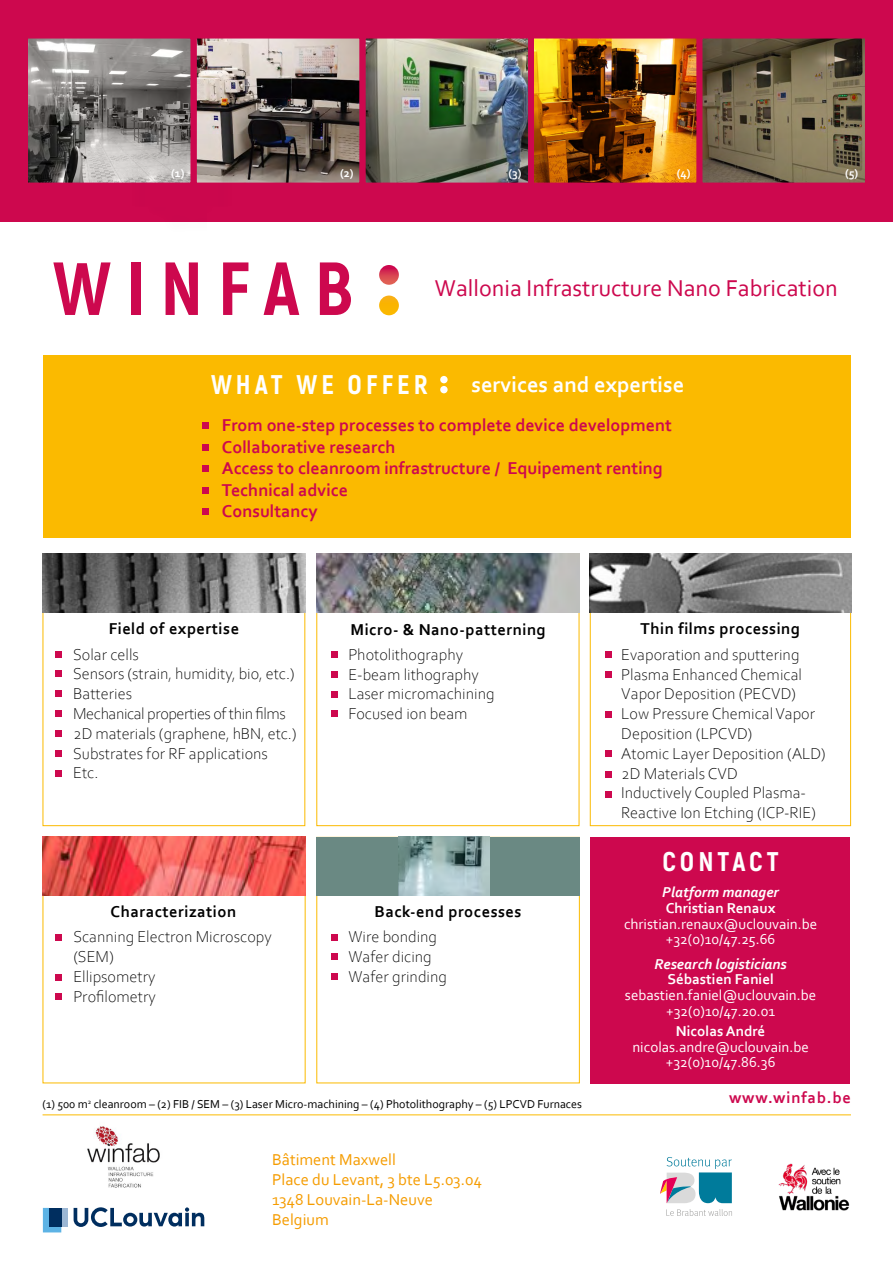
<style>
.page{position:relative;width:893px;height:1263px;background:#fff}
.page>*{position:absolute;margin:0;border:0;box-sizing:border-box;transform-origin:0 0}
.t1{font:800 75px "Akrobat";letter-spacing:.205em;color:#cd084e}
.t2{font:800 27px "Akrobat";letter-spacing:.15em;color:#fff}
.t3{font:24px "Corbel";color:#cd084e}
.t4{font:700 22.5px "Corbel";color:#fff}
.t5{font:700 18px/21.6px "Corbel";color:#cd084e}
.t6{font:300 16.5px/19.8px "Corbel";color:#000}
.t7{font:700 16.5px "Corbel";letter-spacing:.03em;color:#000}
.t8{font:16.5px/19.8px "Corbel";color:#f59c00}
.t9{font:700 16.5px "Corbel";letter-spacing:.05em;color:#cd084e}
.t10{font:15px/15.8px "Corbel";color:#fff;text-align:center}
.t11{font:700 15px "Corbel";color:#fff}
.t12{font:italic 700 15px "Corbel";color:#fff}
.t13{font:12px "Corbel";color:#000}
.t14{font:700 12px "Corbel";color:#fff}
</style>
<div class="page">
<img style="left:778px;top:1163px;width:72px;height:48px">
<svg style="left:666px;top:1209px;width:66px;height:7px"></svg>
<svg style="left:660px;top:1157px;width:72px;height:46px"></svg>
<div style="left:61px;top:1208px;width:6px;height:18px;background:#9cb7d4"></div>
<svg style="left:43px;top:1208px;width:18px;height:24px"></svg>
<div style="left:49px;top:1208px;width:12px;height:18px;background:#002e5f"></div>
<svg style="left:74px;top:1207px;width:130px;height:20px"></svg>
<div style="left:0;top:0;width:893px;height:221px;background:#cd084e"></div>
<img style="left:29px;top:40px;width:835px;height:141px">
<div style="left:22px;top:33px;width:174px;height:155px;border:6px solid #cd084e"></div>
<div style="left:191px;top:33px;width:174px;height:155px;border:6px solid #cd084e"></div>
<div style="left:360px;top:33px;width:174px;height:155px;border:6px solid #cd084e"></div>
<div style="left:528px;top:33px;width:174px;height:155px;border:6px solid #cd084e"></div>
<div style="left:697px;top:33px;width:174px;height:155px;border:6px solid #cd084e"></div>
<div style="left:43px;top:355px;width:808px;height:183px;background:#fbba00"></div>
<img style="left:87px;top:1126px;width:73px;height:62px">
<svg style="left:126px;top:122px;width:110px;height:100px"></svg>
<img style="left:316px;top:554px;width:263px;height:59px">
<img style="left:43px;top:837px;width:263px;height:58px">
<img style="left:590px;top:554px;width:261px;height:59px">
<img style="left:43px;top:554px;width:262px;height:59px">
<div style="left:316px;top:837px;width:264px;height:58px;background:#6a8983"></div>
<img style="left:398px;top:837px;width:91px;height:58px">
<div style="left:591px;top:837px;width:259px;height:246px;background:#cd084e"></div>
<svg style="left:379px;top:265px;width:20px;height:20px"></svg>
<svg style="left:379px;top:296px;width:20px;height:19px"></svg>
<div style="left:440px;top:376px;width:8px;height:7px;background:#fff;border-radius:50%"></div>
<div style="left:440px;top:386px;width:8px;height:7px;background:#fff;border-radius:50%"></div>
<div style="left:203px;top:422px;width:6px;height:7px;background:#cd084e"></div>
<svg style="left:203px;top:444px;width:6px;height:6px"></svg>
<div style="left:203px;top:465px;width:6px;height:7px;background:#cd084e"></div>
<svg style="left:203px;top:487px;width:6px;height:6px"></svg>
<div style="left:331px;top:710px;width:6px;height:7px;background:#cd084e"></div>
<svg style="left:331px;top:691px;width:6px;height:6px"></svg>
<svg style="left:331px;top:671px;width:6px;height:6px"></svg>
<div style="left:331px;top:651px;width:6px;height:7px;background:#cd084e"></div>
<div style="left:55px;top:934px;width:7px;height:7px;background:#cd084e"></div>
<div style="left:55px;top:974px;width:7px;height:7px;background:#cd084e"></div>
<div style="left:55px;top:994px;width:7px;height:6px;background:#cd084e"></div>
<div style="left:605px;top:651px;width:6px;height:7px;background:#cd084e"></div>
<div style="left:605px;top:671px;width:6px;height:7px;background:#cd084e"></div>
<svg style="left:605px;top:751px;width:6px;height:6px"></svg>
<svg style="left:605px;top:711px;width:6px;height:6px"></svg>
<div style="left:605px;top:771px;width:6px;height:7px;background:#cd084e"></div>
<svg style="left:332px;top:934px;width:6px;height:6px"></svg>
<svg style="left:332px;top:954px;width:6px;height:6px"></svg>
<div style="left:332px;top:973px;width:6px;height:7px;background:#cd084e"></div>
<svg style="left:56px;top:651px;width:6px;height:6px"></svg>
<svg style="left:56px;top:671px;width:6px;height:6px"></svg>
<svg style="left:56px;top:691px;width:6px;height:6px"></svg>
<div style="left:56px;top:710px;width:6px;height:7px;background:#cd084e"></div>
<div style="left:56px;top:730px;width:6px;height:7px;background:#cd084e"></div>
<svg style="left:56px;top:750px;width:6px;height:6px"></svg>
<svg style="left:56px;top:770px;width:6px;height:6px"></svg>
<hr style="left:43px;top:1114px;width:808px;height:1px;background:#fbba00">
<div style="left:203px;top:508px;width:6px;height:7px;background:#cd084e"></div>
<svg style="left:605px;top:791px;width:6px;height:6px"></svg>
<p class="t14" style="left:171px;top:165px;width:15px">(1)</p>
<p class="t14" style="left:340px;top:165px;width:15px">(2)</p>
<p class="t14" style="left:508px;top:165px;width:15px">(3)</p>
<p class="t14" style="left:677px;top:165px;width:15px">(4)</p>
<p class="t14" style="left:845px;top:165px;width:15px">(5)</p>
<h1 class="t1" style="left:53px;top:241px;width:302px">WINFAB</h1>
<h3 class="t3" style="left:435px;top:273px;width:404px">Wallonia Infrastructure Nano Fabrication</h3>
<h2 class="t2" style="left:211px;top:367px;width:218px">WHAT WE OFFER</h2>
<h3 class="t4" style="left:471px;top:371px;width:214px">services and expertise</h3>
<p class="t5" style="left:222px;top:414px;width:451px">From one-step processes to complete device development Collaborative research<br>Access to cleanroom infrastructure / Equipement renting Technical advice<br>Consultancy</p>
<p class="t7" style="left:109px;top:619px;width:132px">Field of expertise</p>
<p class="t6" style="left:73px;top:644px;width:225px">Solar cells<br>Sensors (strain, humidity, bio, etc.)<br>Batteries<br>Mechanical properties of thin films<br>2D materials (graphene, hBN, etc.)<br>Substrates for RF applications<br>Etc.</p>
<p class="t7" style="left:111px;top:901px;width:127px">Characterization</p>
<p class="t6" style="left:73px;top:926px;width:200px">Scanning Electron Microscopy (SEM)<br>Ellipsometry<br>Profilometry</p>
<p class="t7" style="left:351px;top:619px;width:197px">Micro- &amp; Nano-patterning</p>
<p class="t6" style="left:348px;top:644px;width:148px">Photolithography<br>E-beam lithography<br>Laser micromachining<br>Focused ion beam</p>
<p class="t7" style="left:375px;top:901px;width:148px">Back-end processes</p>
<p class="t6" style="left:348px;top:926px;width:100px">Wire bonding<br>Wafer dicing<br>Wafer grinding</p>
<p class="t13" style="left:43px;top:1097px;width:541px">(1) 500 m<sup>2</sup> cleanroom – (2) FIB / SEM – (3) Laser Micro-machining – (4) Photolithography – (5) LPCVD Furnaces</p>
<p class="t8" style="left:272px;top:1149px;width:211px">Bâtiment Maxwell<br>Place du Levant, 3 bte L5.03.04<br>1348 Louvain-La-Neuve<br>Belgium</p>
<p class="t7" style="left:641px;top:619px;width:161px">Thin films processing</p>
<p class="t6" style="left:621px;top:644px;width:206px">Evaporation and sputtering<br>Plasma Enhanced Chemical<br>Vapor Deposition (PECVD)<br>Low Pressure Chemical Vapor<br>Deposition (LPCVD)<br>Atomic Layer Deposition (ALD)<br>2D Materials CVD<br>Inductively Coupled Plasma-<br>Reactive Ion Etching (ICP-RIE)</p>
<h2 class="t2" style="left:662px;top:844px;width:118px">CONTACT</h2>
<p class="t12" style="left:662px;top:883px;width:118px">Platform manager</p>
<p class="t11" style="left:666px;top:898px;width:111px">Christian Renaux</p>
<p class="t10" style="left:624px;top:915px;width:195px">christian.renaux@uclouvain.be +32(0)10/47.25.66</p>
<p class="t12" style="left:654px;top:954px;width:134px">Research logisticians</p>
<p class="t11" style="left:667px;top:970px;width:108px">Sébastien Faniel</p>
<p class="t10" style="left:625px;top:987px;width:193px">sebastien.faniel@uclouvain.be +32(0)10/47.20.01</p>
<p class="t11" style="left:676px;top:1021px;width:91px">Nicolas André</p>
<p class="t10" style="left:632px;top:1038px;width:178px">nicolas.andre@uclouvain.be +32(0)10/47.86.36</p>
<p class="t9" style="left:729px;top:1087px;width:124px">www.winfab.be</p>
</div>
